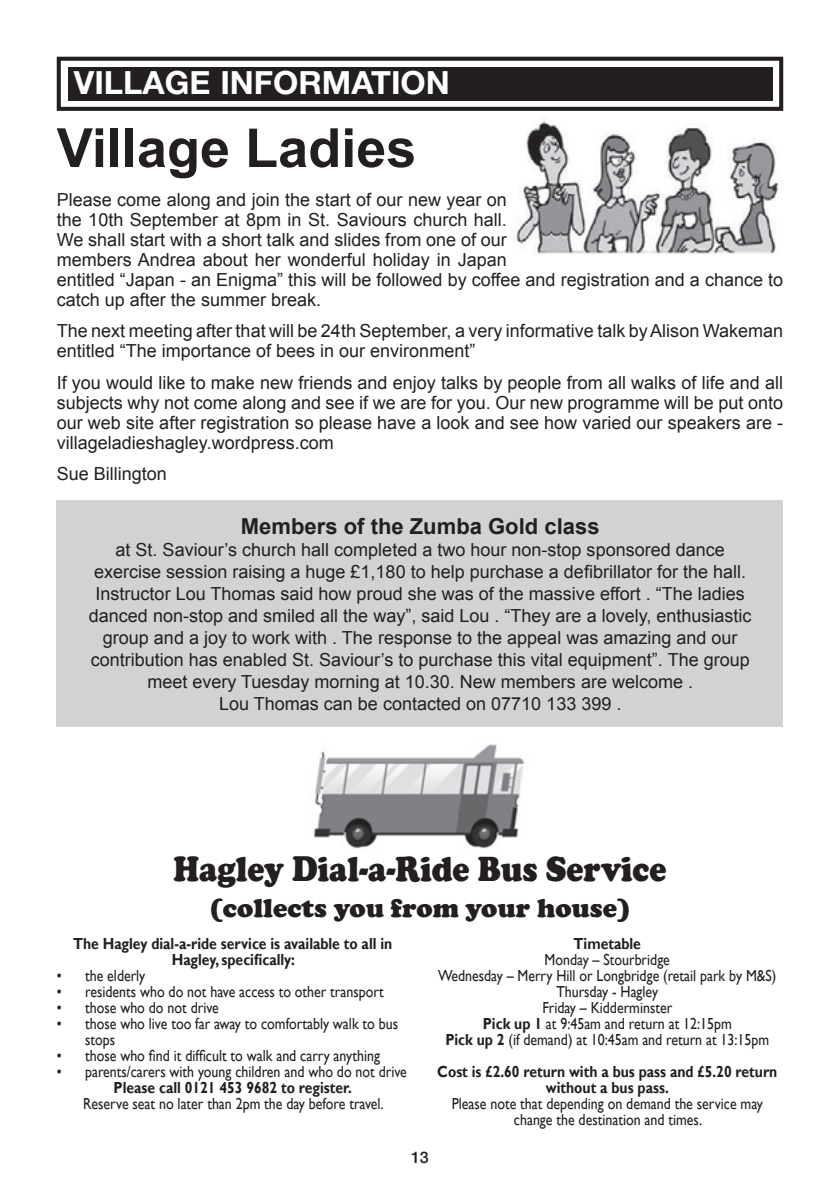
<style>
.page{position:relative;width:840px;height:1191px;background:#fff}
.page>*{position:absolute;margin:0;border:0;box-sizing:border-box;transform-origin:0 0}
.t1{font:700 54px "Arial";color:#231f20}
.t2{font:900 36px "Cooper";color:#231f20;scale:.89 1}
.t3{font:700 32px "Helvetica Neue";color:#fff}
.t4{font:900 27px "Cooper";color:#231f20}
.t5{font:700 22px "Arial";color:#231f20}
.t6{font:18px/20px "Arial";color:#231f20}
.t7{font:16px/16px "Gill Sans";color:#231f20;text-align:center;scale:.87 1}
.t8{font:700 16px/16px "Gill Sans";color:#231f20;text-align:center;scale:.87 1}
.t9{font:500 16px "Helvetica Neue";color:#231f20}
.s1{font-weight:700}
</style>
<div class="page">
<div style="left:57px;top:500px;width:725px;height:227px;background:#d1d2d4"></div>
<div style="left:57px;top:57px;width:725px;height:54px;border:4px solid #231f20"></div>
<div style="left:68px;top:67px;width:704px;height:34px;background:#231f20"></div>
<img style="left:515px;top:121px;width:264px;height:134px">
<img style="left:313px;top:744px;width:212px;height:105px">
<h3 class="t3" style="left:74px;top:63px;width:377px">VILLAGE INFORMATION</h3>
<h1 class="t1" style="left:57px;top:112px;width:361px">Village Ladies</h1>
<p class="t6" style="left:57px;top:190px;width:727px">Please come along and join the start of our new year on<br>the 10th September at 8pm in St. Saviours church hall.<br>We shall start with a short talk and slides from one of our<br>members Andrea about her wonderful holiday in Japan<br>entitled “Japan - an Enigma” this will be followed by coffee and registration and a chance to catch up after the summer break.</p>
<p class="t6" style="left:57px;top:321px;width:727px">The next meeting after that will be 24th September, a very informative talk by Alison Wakeman entitled “The importance of bees in our environment”</p>
<p class="t6" style="left:57px;top:372px;width:727px;text-align:justify">If you would like to make new friends and enjoy talks by people from all walks of life and all subjects why not come along and see if we are for you. Our new programme will be put onto our web site after registration so please have a look and see how varied our speakers are - villageladieshagley.wordpress.com</p>
<p class="t6" style="left:57px;top:464px;width:112px">Sue Billington</p>
<p class="t5" style="left:241px;top:512px;width:360px">Members of the Zumba Gold class</p>
<p class="t6" style="left:89px;top:539px;width:664px;line-height:22px;text-align:center">at St. Saviour’s church hall completed a two hour non-stop sponsored dance exercise session raising a huge £1,180 to help purchase a defibrillator for the hall.<br>Instructor Lou Thomas said how proud she was of the massive effort . “The ladies danced non-stop and smiled all the way”, said Lou . “They are a lovely, enthusiastic group and a joy to work with . The response to the appeal was amazing and our contribution has enabled St. Saviour’s to purchase this vital equipment”. The group meet every Tuesday morning at 10.30. New members are welcome .<br>Lou Thomas can be contacted on 07710 133 399 .</p>
<h2 class="t2" style="left:173px;top:848px;width:555px">Hagley Dial-a-Ride Bus Service</h2>
<h3 class="t4" style="left:209px;top:892px;width:422px">(collects you from your house)</h3>
<p class="t8" style="left:73px;top:936px;width:368px">The Hagley dial-a-ride service is available to all in<br>Hagley, specifically:</p>
<p class="t7" style="left:57px;top:968px;width:103px">• the elderly</p>
<p class="t7" style="left:57px;top:984px;width:377px">• residents who do not have access to other transport</p>
<p class="t7" style="left:57px;top:1000px;width:188px">• those who do not drive</p>
<p class="t7" style="left:85px;top:1016px;width:361px;text-align:left;text-indent:-28px">• those who live too far away to comfortably walk to bus stops</p>
<p class="t7" style="left:57px;top:1048px;width:373px">• those who find it difficult to walk and carry anything</p>
<p class="t7" style="left:57px;top:1064px;width:404px">• parents/carers with young children and who do not drive</p>
<p class="t8" style="left:113px;top:1080px;width:275px">Please call 0121 453 9682 to register.</p>
<p class="t7" style="left:83px;top:1096px;width:346px">Reserve seat no later than 2pm the day before travel.</p>
<p class="t8" style="left:573px;top:936px;width:79px">Timetable</p>
<p class="t7" style="left:438px;top:952px;width:390px">Monday – Stourbridge<br>Wednesday – Merry Hill or Longbridge (retail park by M&amp;S)<br>Thursday - Hagley<br>Friday – Kidderminster<br><span class="s1">Pick up 1</span> at 9:45am and return at 12:15pm<br><span class="s1">Pick up 2</span> (if demand) at 10:45am and return at 13:15pm</p>
<p class="t8" style="left:437px;top:1064px;width:392px">Cost is £2.60 return with a bus pass and £5.20 return without a bus pass.</p>
<p class="t7" style="left:451px;top:1096px;width:359px">Please note that depending on demand the service may change the destination and times.</p>
<p class="t9" style="left:411px;top:1147px;width:19px">13</p>
</div>
